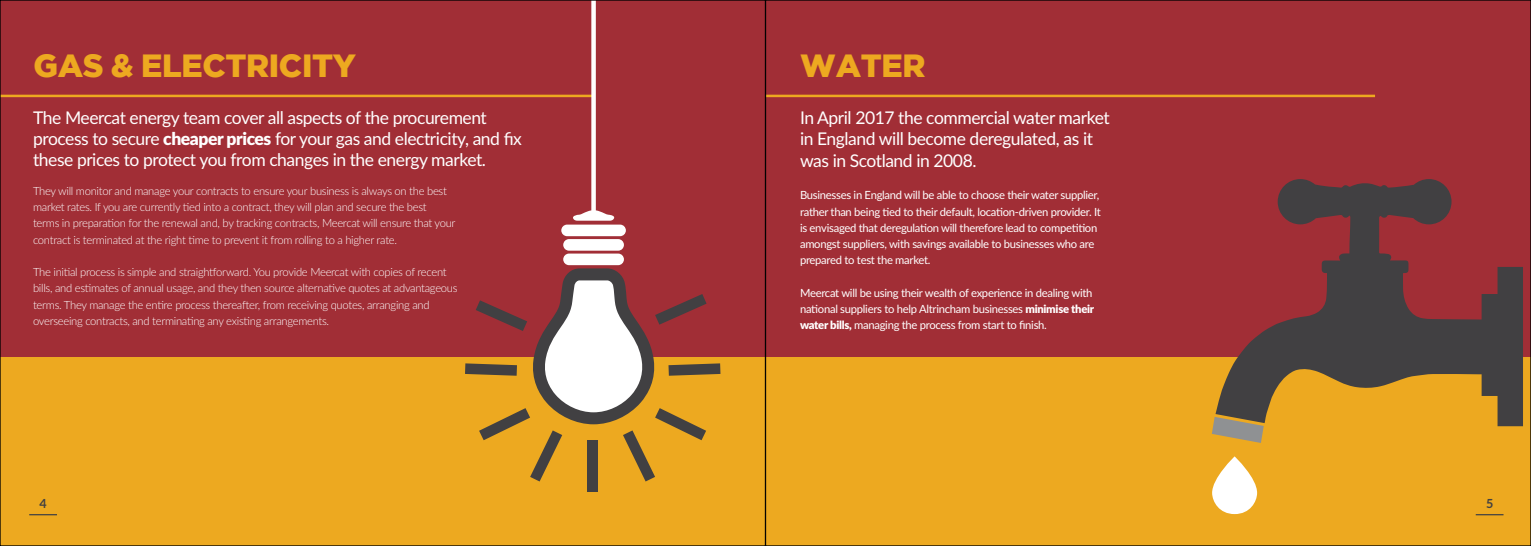
<style>
.page{position:relative;width:1531px;height:546px;background:#a12e36}
.page>*{position:absolute;margin:0;border:0;box-sizing:border-box;transform-origin:0 0}
.t1{font:900 32px "Gotham";letter-spacing:-.01em;color:#eda920}
.t2{font:17.5px/21px "Lato";letter-spacing:-.025em;color:#fff}
.t3{font:700 12.5px "Lato";color:#414042}
.t4{font:300 11.25px/16.2px "Lato";letter-spacing:-.025em;color:#fff}
.t5{font:11.25px/16.2px "Lato";letter-spacing:-.025em;color:#fff}
.s1{font-weight:900}
</style>
<div class="page">
<hr style="left:765px;top:95px;width:610px;height:2px;background:#eda920">
<div style="left:0;top:358px;width:1531px;height:188px;background:#eda920"></div>
<svg style="left:1475px;top:514px;width:28px;height:1px"></svg>
<svg style="left:29px;top:514px;width:28px;height:1px"></svg>
<hr style="left:0;top:95px;width:593px;height:2px;background:#eda920">
<svg style="left:573px;top:2px;width:41px;height:219px"></svg>
<div style="left:563px;top:239px;width:61px;height:12px;background:#fff;border-radius:6px"></div>
<div style="left:561px;top:224px;width:65px;height:12px;background:#fff;border-radius:6px"></div>
<div style="left:563px;top:253px;width:61px;height:12px;background:#fff;border-radius:6px"></div>
<div style="left:587px;top:440px;width:11px;height:52px;background:#414042"></div>
<svg style="left:465px;top:268px;width:255px;height:213px"></svg>
<svg style="left:1215px;top:179px;width:308px;height:247px"></svg>
<svg style="left:1212px;top:417px;width:52px;height:26px"></svg>
<svg style="left:1212px;top:456px;width:45px;height:58px;fill:#fff"></svg>
<h1 class="t1" style="left:34px;top:47px;width:149px">GAS &amp; ELECTRICITY</h1>
<h2 class="t2" style="left:33px;top:107px;width:490px">The Meercat energy team cover all aspects of the procurement process to secure <span class="s1">cheaper prices</span> for your gas and electricity, and fix these prices to protect you from changes in the energy market.</h2>
<p class="t4" style="left:33px;top:182px;width:424px">They will monitor and manage your contracts to ensure your business is always on the best market rates. If you are currently tied into a contract, they will plan and secure the best terms in preparation for the renewal and, by tracking contracts, Meercat will ensure that your contract is terminated at the right time to prevent it from rolling to a higher rate.</p>
<p class="t4" style="left:33px;top:263px;width:426px">The initial process is simple and straightforward. You provide Meercat with copies of recent bills, and estimates of annual usage, and they then source alternative quotes at advantageous terms. They manage the entire process thereafter, from receiving quotes, arranging and overseeing contracts, and terminating any existing arrangements.</p>
<h1 class="t1" style="left:800px;top:47px;width:127px">WATER</h1>
<h2 class="t2" style="left:800px;top:106px;width:311px">In April 2017 the commercial water market in England will become deregulated, as it was in Scotland in 2008.</h2>
<p class="t5" style="left:800px;top:186px;width:302px">Businesses in England will be able to choose their water supplier, rather than being tied to their default, location-driven provider. It is envisaged that deregulation will therefore lead to competition amongst suppliers, with savings available to businesses who are prepared to test the market.</p>
<p class="t5" style="left:800px;top:284px;width:296px">Meercat will be using their wealth of experience in dealing with national suppliers to help Altrincham businesses <span class="s1">minimise their water bills,</span> managing the process from start to finish.</p>
<p class="t3" style="left:39px;top:494px;width:9px">4</p>
<p class="t3" style="left:1486px;top:494px;width:9px">5</p>
</div>
